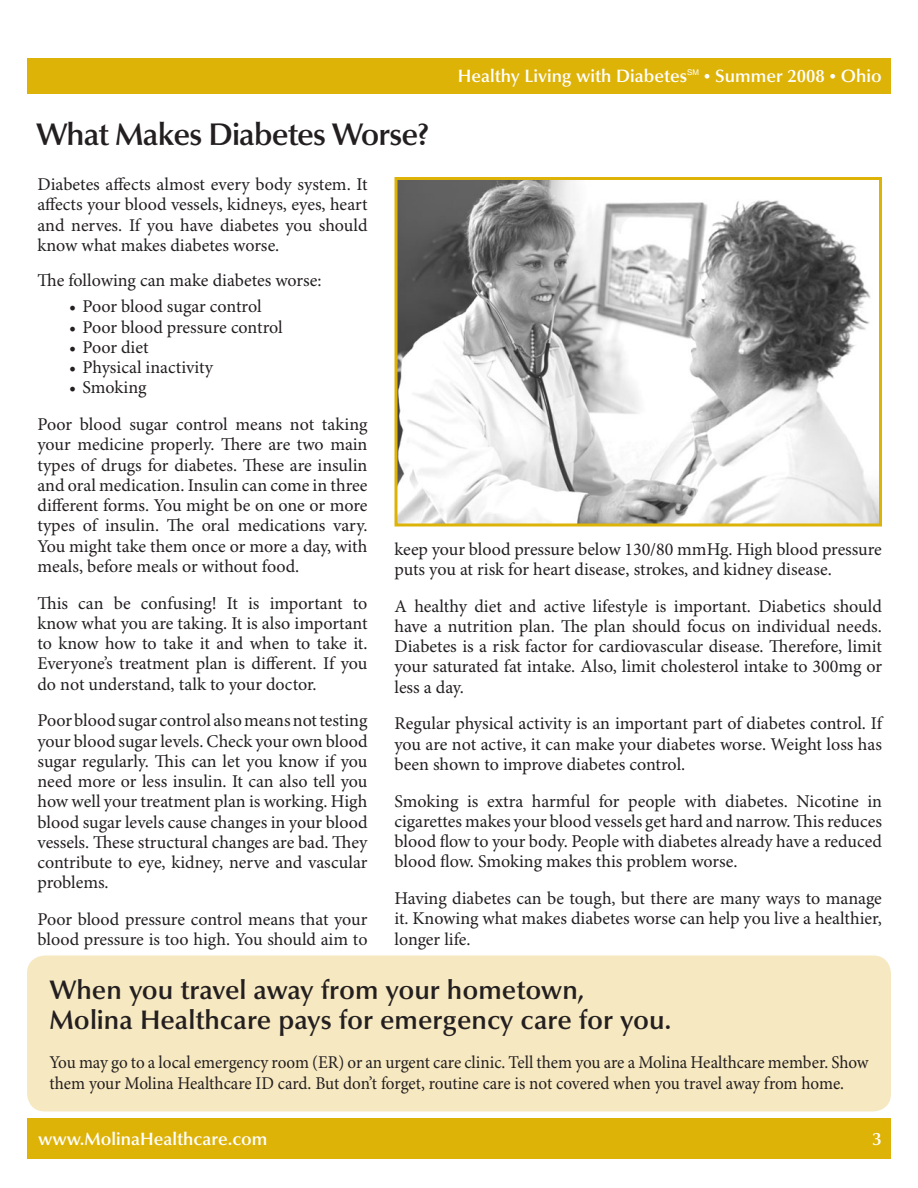
<style>
.page{position:relative;width:918px;height:1188px;background:#fff}
.page>*{position:absolute;margin:0;border:0;box-sizing:border-box;transform-origin:0 0}
.t1{font:600 31.5px "Optima LT Std";letter-spacing:-.03em;color:#231f20}
.t2{font:600 27px "Optima LT Std";color:#231f20}
.t3{font:18px/20.2px "Minion Pro";letter-spacing:-.005em;color:#231f20;text-align:justify}
.t4{font:18px/21px "Minion Pro";letter-spacing:-.005em;color:#231f20;scale:.95 1}
.t5{font:600 18px "Optima LT Std";color:#fff}
.s1{font-size:13.5px}
</style>
<div class="page">
<div style="left:27px;top:58px;width:864px;height:36px;background:#deb308"></div>
<div style="left:27px;top:1119px;width:864px;height:40px;background:#deb308"></div>
<div style="left:27px;top:956px;width:864px;height:156px;background:#f6e8c0;border-radius:18px"></div>
<img style="left:398px;top:181px;width:480px;height:341px">
<div style="left:394px;top:177px;width:488px;height:349px;border:3px solid #deb308"></div>
<p class="t5" style="left:458px;top:66px;width:426px">Healthy Living with Diabetes<sup>sm</sup> <span class="s1">•</span> Summer 2008 <span class="s1">•</span> Ohio</p>
<p class="t1" style="left:36px;top:116px;width:394px">What Makes Diabetes Worse?</p>
<p class="t3" style="left:38px;top:175px;width:332px">Diabetes affects almost every body system. It affects your blood vessels, kidneys, eyes, heart and nerves. If you have diabetes you should know what makes diabetes worse.</p>
<p class="t3" style="left:38px;top:271px;width:286px">The following can make diabetes worse:</p>
<p class="t3" style="left:69px;top:297px;width:194px">• Poor blood sugar control</p>
<p class="t3" style="left:69px;top:317px;width:215px">• Poor blood pressure control</p>
<p class="t3" style="left:69px;top:338px;width:81px">• Poor diet</p>
<p class="t3" style="left:69px;top:358px;width:145px">• Physical inactivity</p>
<p class="t3" style="left:69px;top:378px;width:79px">• Smoking</p>
<p class="t3" style="left:38px;top:415px;width:332px">Poor blood sugar control means not taking your medicine properly. There are two main types of drugs for diabetes. These are insulin and oral medication. Insulin can come in three different forms. You might be on one or more types of insulin. The oral medications vary.<br>You might take them once or more a day, with meals, before meals or without food.</p>
<p class="t3" style="left:38px;top:593px;width:332px">This can be confusing! It is important to know what you are taking. It is also important to know how to take it and when to take it.<br>Everyone’s treatment plan is different. If you do not understand, talk to your doctor.</p>
<p class="t3" style="left:38px;top:711px;width:332px">Poor blood sugar control also means not testing your blood sugar levels. Check your own blood sugar regularly. This can let you know if you need more or less insulin. It can also tell you how well your treatment plan is working. High blood sugar levels cause changes in your blood vessels. These structural changes are bad. They contribute to eye, kidney, nerve and vascular problems.</p>
<p class="t3" style="left:38px;top:910px;width:332px">Poor blood pressure control means that your blood pressure is too high. You should aim to</p>
<p class="t3" style="left:394px;top:539px;width:489px">keep your blood pressure below 130/80 mmHg. High blood pressure puts you at risk for heart disease, strokes, and kidney disease.</p>
<p class="t3" style="left:394px;top:596px;width:489px">A healthy diet and active lifestyle is important. Diabetics should have a nutrition plan. The plan should focus on individual needs.<br>Diabetes is a risk factor for cardiovascular disease. Therefore, limit your saturated fat intake. Also, limit cholesterol intake to 300mg or less a day.</p>
<p class="t3" style="left:394px;top:714px;width:489px">Regular physical activity is an important part of diabetes control. If you are not active, it can make your diabetes worse. Weight loss has been shown to improve diabetes control.</p>
<p class="t3" style="left:394px;top:791px;width:489px">Smoking is extra harmful for people with diabetes. Nicotine in cigarettes makes your blood vessels get hard and narrow. This reduces blood flow to your body. People with diabetes already have a reduced blood flow. Smoking makes this problem worse.</p>
<p class="t3" style="left:394px;top:889px;width:489px">Having diabetes can be tough, but there are many ways to manage it. Knowing what makes diabetes worse can help you live a healthier, longer life.</p>
<p class="t2" style="left:50px;top:974px;width:537px">When you travel away from your hometown,</p>
<p class="t2" style="left:50px;top:1004px;width:624px">Molina Healthcare pays for emergency care for you.</p>
<p class="t4" style="left:50px;top:1052px;width:864px">You may go to a local emergency room (ER) or an urgent care clinic. Tell them you are a Molina Healthcare member. Show them your Molina Healthcare ID card. But don’t forget, routine care is not covered when you travel away from home.</p>
<p class="t5" style="left:38px;top:1129px;width:231px">www.MolinaHealthcare.com</p>
<p class="t5" style="left:873px;top:1129px;width:11px">3</p>
</div>
